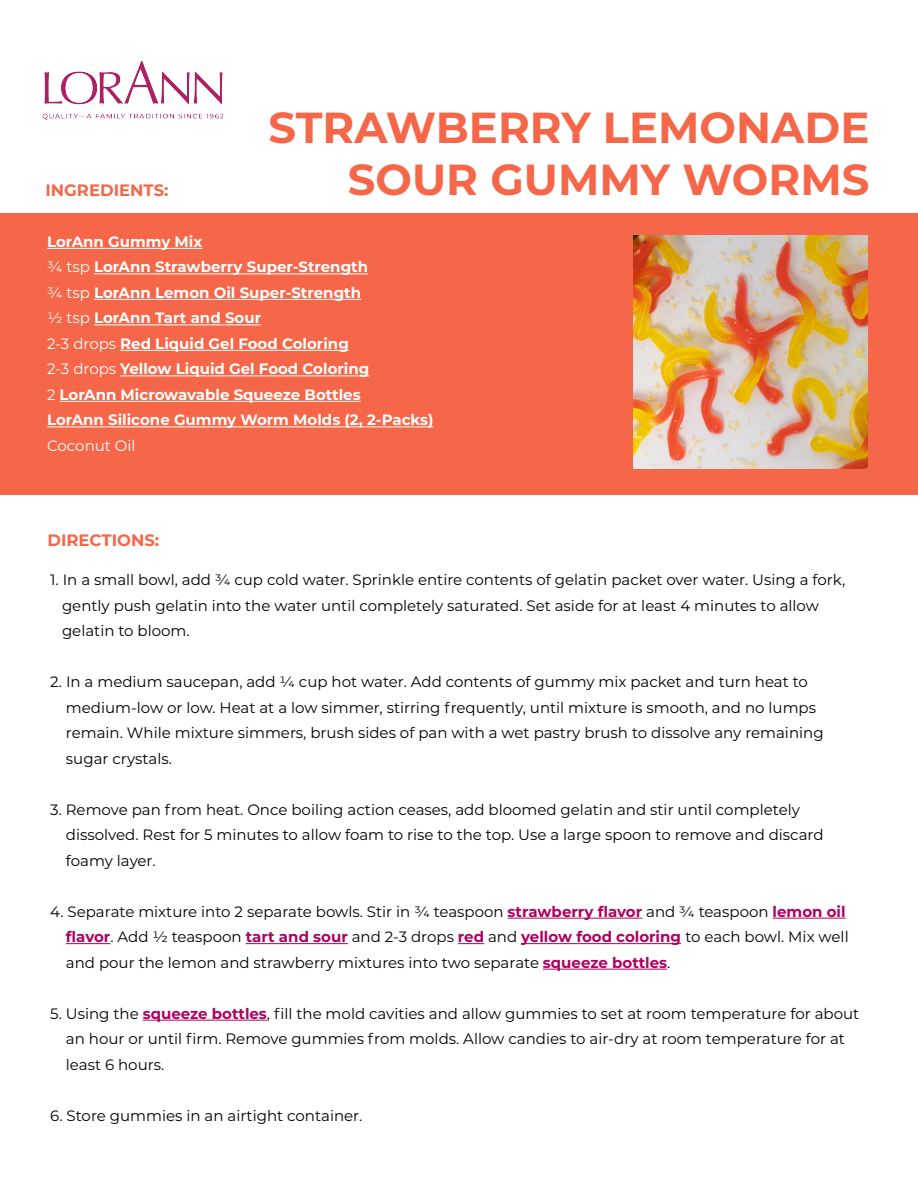
<style>
.page{position:relative;width:918px;height:1188px;background:#fff}
.page>*{position:absolute;margin:0;border:0;box-sizing:border-box;transform-origin:0 0}
.t1{font:700 43.35px/52.1px "Montserrat";color:#f56748;text-align:right}
.t2{font:700 16.5px "Montserrat";color:#f56748}
.t3{font:15px/25.5px "Montserrat";color:#000}
.t4{font:700 15px/25.5px "Montserrat";color:#fff}
.t5{font:15px "Montserrat";color:#fff}
.s1{font-weight:400}
.s2{font-weight:700;color:#af0061}
</style>
<div class="page">
<div style="left:0;top:213px;width:918px;height:282px;background:#f56748"></div>
<img style="left:42px;top:60px;width:182px;height:60px">
<hr style="left:47px;top:248px;width:155px;height:1px;background:#fff">
<hr style="left:94px;top:274px;width:274px;height:1px;background:#fff">
<hr style="left:94px;top:299px;width:267px;height:1px;background:#fff">
<hr style="left:94px;top:325px;width:167px;height:1px;background:#fff">
<hr style="left:120px;top:350px;width:229px;height:1px;background:#fff">
<hr style="left:120px;top:376px;width:249px;height:1px;background:#fff">
<hr style="left:60px;top:401px;width:301px;height:1px;background:#fff">
<hr style="left:47px;top:427px;width:387px;height:1px;background:#fff">
<img style="left:634px;top:235px;width:233px;height:234px">
<hr style="left:508px;top:918px;width:134px;height:1px;background:#af0061">
<hr style="left:773px;top:918px;width:73px;height:1px;background:#af0061">
<hr style="left:66px;top:943px;width:44px;height:1px;background:#af0061">
<hr style="left:246px;top:943px;width:102px;height:1px;background:#af0061">
<svg style="left:458px;top:943px;width:26px;height:1px"></svg>
<hr style="left:521px;top:943px;width:160px;height:1px;background:#af0061">
<hr style="left:543px;top:969px;width:124px;height:1px;background:#af0061">
<hr style="left:143px;top:1020px;width:124px;height:1px;background:#af0061">
<h1 class="t1" style="left:268px;top:100px;width:602px">STRAWBERRY LEMONADE<br>SOUR GUMMY WORMS</h1>
<p class="t4" style="left:47px;top:228px;width:388px">LorAnn Gummy Mix<br><span class="s1">¾ tsp</span> LorAnn Strawberry Super-Strength<br><span class="s1">¾ tsp</span> LorAnn Lemon Oil Super-Strength<br><span class="s1">½ tsp</span> LorAnn Tart and Sour<br><span class="s1">2-3 drops</span> Red Liquid Gel Food Coloring<br><span class="s1">2-3 drops</span> Yellow Liquid Gel Food Coloring<br><span class="s1">2</span> LorAnn Microwavable Squeeze Bottles<br>LorAnn Silicone Gummy Worm Molds (2, 2-Packs)</p>
<p class="t5" style="left:47px;top:435px;width:90px">Coconut Oil</p>
<p class="t2" style="left:46px;top:178px;width:124px">INGREDIENTS:</p>
<p class="t2" style="left:47px;top:529px;width:113px">DIRECTIONS:</p>
<p class="t3" style="left:62px;top:567px;width:785px;text-indent:-12px">1. In a small bowl, add ¾ cup cold water. Sprinkle entire contents of gelatin packet over water. Using a fork, gently push gelatin into the water until completely saturated. Set aside for at least 4 minutes to allow gelatin to bloom.</p>
<p class="t3" style="left:66px;top:669px;width:759px;text-indent:-16px">2. In a medium saucepan, add ¼ cup hot water. Add contents of gummy mix packet and turn heat to medium-low or low. Heat at a low simmer, stirring frequently, until mixture is smooth, and no lumps remain. While mixture simmers, brush sides of pan with a wet pastry brush to dissolve any remaining sugar crystals.</p>
<p class="t3" style="left:66px;top:796px;width:759px;text-indent:-16px">3. Remove pan from heat. Once boiling action ceases, add bloomed gelatin and stir until completely dissolved. Rest for 5 minutes to allow foam to rise to the top. Use a large spoon to remove and discard foamy layer.</p>
<p class="t3" style="left:66px;top:898px;width:784px;text-indent:-16px">4. Separate mixture into 2 separate bowls. Stir in ¾ teaspoon <span class="s2">strawberry flavor</span> and ¾ teaspoon <span class="s2">lemon oil flavor</span>. Add ½ teaspoon <span class="s2">tart and sour</span> and 2-3 drops <span class="s2">red</span> and <span class="s2">yellow food coloring</span> to each bowl. Mix well and pour the lemon and strawberry mixtures into two separate <span class="s2">squeeze bottles</span>.</p>
<p class="t3" style="left:66px;top:1000px;width:795px;text-indent:-16px">5. Using the <span class="s2">squeeze bottles</span>, fill the mold cavities and allow gummies to set at room temperature for about an hour or until firm. Remove gummies from molds. Allow candies to air-dry at room temperature for at least 6 hours.</p>
<p class="t3" style="left:50px;top:1102px;width:314px">6. Store gummies in an airtight container.</p>
</div>
